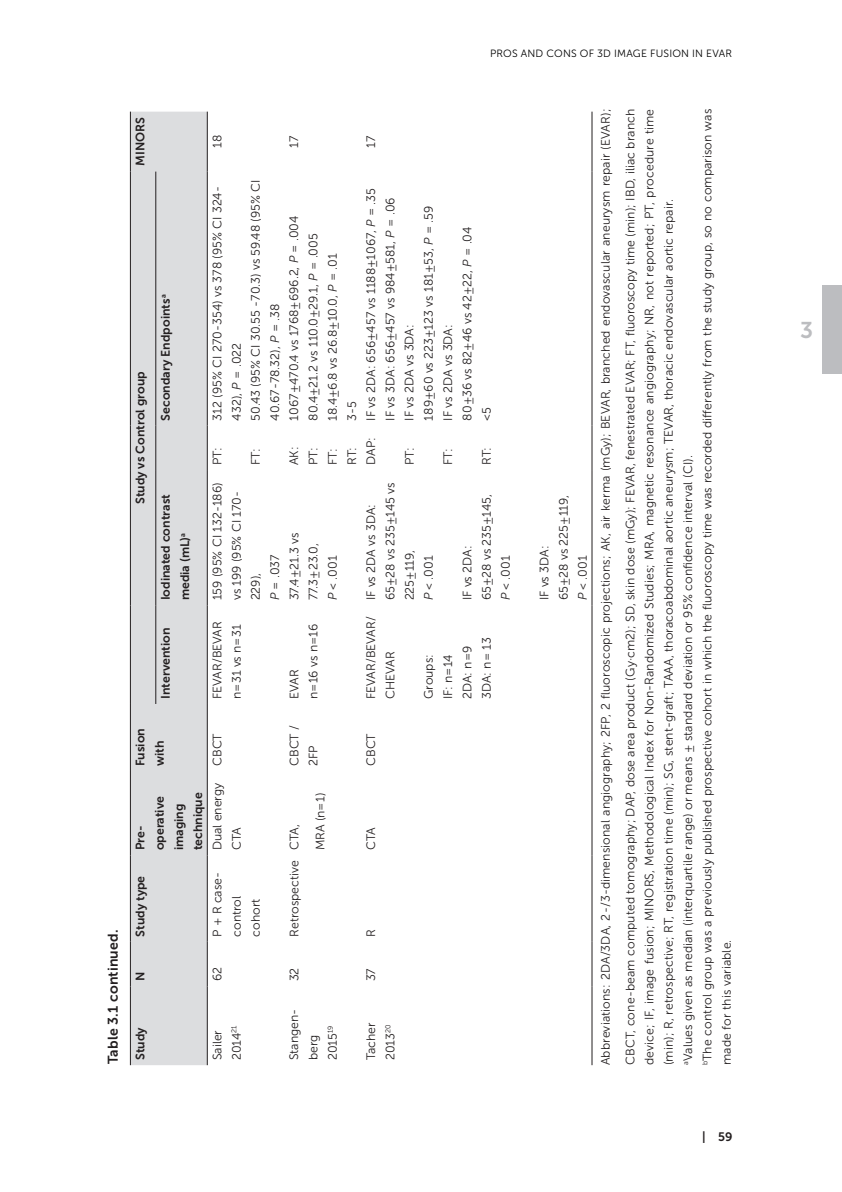
<style>
.page{position:relative;width:842px;height:1192px;background:#fff}
.page>*{position:absolute;margin:0;border:0;box-sizing:border-box;transform-origin:0 0}
.t1{font:22.75px "Museo Sans 700";color:#bcbdc0}
.t2{font:14px "Museo Sans 700";letter-spacing:.01em;color:#231f20}
.t3{font:12.25px/19.2px "Museo Sans 300";letter-spacing:.01em;color:#231f20}
.t4{font:12.25px/19.2px "Museo Sans 700";color:#231f20}
.t5{font:10.5px "Museo Sans 300";letter-spacing:.015em;color:#000}
.t6{font:7.17px "Museo Sans 300";color:#231f20}
.s1{font-style:italic}
</style>
<div class="page">
<div style="left:131px;top:112px;width:76px;height:952px;background:#dcdddf"></div>
<hr style="left:155px;top:605px;width:1px;height:98px;background:#231f20">
<hr style="left:155px;top:470px;width:1px;height:135px;background:#231f20">
<hr style="left:155px;top:425px;width:1px;height:45px;background:#231f20">
<hr style="left:155px;top:171px;width:1px;height:254px;background:#231f20">
<hr style="left:207px;top:986px;width:1px;height:78px;background:#231f20">
<hr style="left:207px;top:941px;width:1px;height:45px;background:#231f20">
<hr style="left:207px;top:855px;width:1px;height:86px;background:#231f20">
<hr style="left:207px;top:770px;width:1px;height:85px;background:#231f20">
<hr style="left:207px;top:703px;width:1px;height:67px;background:#231f20">
<hr style="left:207px;top:605px;width:1px;height:98px;background:#231f20">
<hr style="left:207px;top:470px;width:1px;height:135px;background:#231f20">
<hr style="left:207px;top:425px;width:1px;height:45px;background:#231f20">
<hr style="left:130px;top:986px;width:1px;height:78px;background:#231f20">
<hr style="left:130px;top:941px;width:1px;height:45px;background:#231f20">
<hr style="left:130px;top:855px;width:1px;height:86px;background:#231f20">
<hr style="left:130px;top:770px;width:1px;height:85px;background:#231f20">
<hr style="left:130px;top:703px;width:1px;height:67px;background:#231f20">
<hr style="left:130px;top:605px;width:1px;height:98px;background:#231f20">
<hr style="left:130px;top:470px;width:1px;height:135px;background:#231f20">
<hr style="left:130px;top:425px;width:1px;height:45px;background:#231f20">
<hr style="left:130px;top:171px;width:1px;height:254px;background:#231f20">
<hr style="left:130px;top:112px;width:1px;height:59px;background:#231f20">
<hr style="left:207px;top:112px;width:1px;height:59px;background:#231f20">
<hr style="left:207px;top:171px;width:1px;height:254px;background:#231f20">
<hr style="left:591px;top:986px;width:1px;height:78px;background:#231f20">
<hr style="left:591px;top:941px;width:1px;height:45px;background:#231f20">
<hr style="left:591px;top:855px;width:1px;height:86px;background:#231f20">
<hr style="left:591px;top:770px;width:1px;height:85px;background:#231f20">
<hr style="left:591px;top:703px;width:1px;height:67px;background:#231f20">
<hr style="left:591px;top:605px;width:1px;height:98px;background:#231f20">
<hr style="left:591px;top:470px;width:1px;height:135px;background:#231f20">
<hr style="left:591px;top:425px;width:1px;height:45px;background:#231f20">
<hr style="left:591px;top:171px;width:1px;height:254px;background:#231f20">
<hr style="left:591px;top:112px;width:1px;height:59px;background:#231f20">
<div style="left:822px;top:285px;width:20px;height:89px;background:#bcbdc0"></div>
<p class="t5" style="left:490px;top:48px;width:243px">PROS AND CONS OF 3D IMAGE FUSION IN EVAR</p>
<p class="t2" style="left:105px;top:1064px;width:136px;rotate:-90deg">Table 3.1 continued.</p>
<p class="t4" style="left:131px;top:166px;width:50px;rotate:-90deg">MINORS</p>
<p class="t4" style="left:131px;top:504px;width:134px;rotate:-90deg">Study vs Control group</p>
<p class="t4" style="left:156px;top:420px;width:127px;rotate:-90deg">Secondary Endpoints<sup>a</sup></p>
<p class="t4" style="left:156px;top:600px;width:108px;rotate:-90deg">Iodinated contrast media (mL)<sup>a</sup></p>
<p class="t4" style="left:156px;top:699px;width:73px;rotate:-90deg">Intervention</p>
<p class="t3" style="left:208px;top:148px;width:15px;rotate:-90deg">18</p>
<p class="t3" style="left:284px;top:148px;width:14px;rotate:-90deg">17</p>
<p class="t3" style="left:361px;top:148px;width:14px;rotate:-90deg">17</p>
<p class="t3" style="left:208px;top:420px;width:242px;rotate:-90deg">312 (95% CI 270-354) vs 378 (95% CI 324-<br>432), <span class="s1">P</span> = .022<br>50.43 (95% CI 30.55 -70.3) vs 59.48 (95% CI<br>40.67-78.32), <span class="s1">P</span> = .38</p>
<p class="t3" style="left:284px;top:420px;width:206px;rotate:-90deg">1067±470.4 vs 1768±696.2, <span class="s1">P</span> = .004<br>80.4±21.2 vs 110.0±29.1, <span class="s1">P</span> = .005<br>18.4±6.8 vs 26.8±10.0, <span class="s1">P</span> = .01<br>3-5</p>
<p class="t3" style="left:208px;top:465px;width:19px;rotate:-90deg">PT:</p>
<p class="t3" style="left:246px;top:465px;width:18px;rotate:-90deg">FT:</p>
<p class="t3" style="left:208px;top:600px;width:120px;rotate:-90deg">159 (95% CI 132-186) vs 199 (95% CI 170-<br>229),<br><span class="s1">P</span> = .037</p>
<p class="t3" style="left:208px;top:699px;width:79px;rotate:-90deg">FEVAR/BEVAR n=31 vs n=31</p>
<p class="t3" style="left:284px;top:465px;width:20px;rotate:-90deg">AK:<br>PT:<br>FT:<br>RT:</p>
<p class="t3" style="left:284px;top:600px;width:69px;rotate:-90deg">37.4±21.3 vs<br>77.3±23.0,<br><span class="s1">P</span> &lt; .001</p>
<p class="t3" style="left:284px;top:699px;width:77px;rotate:-90deg">EVAR<br>n=16 vs n=16</p>
<p class="t3" style="left:361px;top:420px;width:234px;rotate:-90deg">IF vs 2DA: 656±457 vs 1188±1067, <span class="s1">P</span> = .35<br>IF vs 3DA: 656±457 vs 984±581, <span class="s1">P</span> = .06<br>IF vs 2DA vs 3DA:<br>189±60 vs 223±123 vs 181±53, <span class="s1">P</span> = .59<br>IF vs 2DA vs 3DA:<br>80±36 vs 82±46 vs 42±22, <span class="s1">P</span> = .04<br>&lt;5</p>
<p class="t3" style="left:361px;top:465px;width:29px;rotate:-90deg">DAP:</p>
<p class="t3" style="left:400px;top:465px;width:19px;rotate:-90deg">PT:</p>
<p class="t3" style="left:438px;top:465px;width:18px;rotate:-90deg">FT:</p>
<p class="t3" style="left:477px;top:465px;width:19px;rotate:-90deg">RT:</p>
<p class="t3" style="left:361px;top:600px;width:120px;rotate:-90deg">IF vs 2DA vs 3DA:<br>65±28 vs 235±145 vs<br>225±119,<br><span class="s1">P</span> &lt; .001</p>
<p class="t3" style="left:458px;top:600px;width:108px;rotate:-90deg">IF vs 2DA:<br>65±28 vs 235±145,<br><span class="s1">P</span> &lt; .001</p>
<p class="t3" style="left:535px;top:600px;width:107px;rotate:-90deg">IF vs 3DA:<br>65±28 vs 225±119,<br><span class="s1">P</span> &lt; .001</p>
<p class="t3" style="left:361px;top:699px;width:84px;rotate:-90deg">FEVAR/BEVAR/<br>CHEVAR</p>
<p class="t3" style="left:419px;top:699px;width:63px;rotate:-90deg">Groups:<br>IF: n=14<br>2DA: n=9<br>3DA: n= 13</p>
<p class="t4" style="left:131px;top:765px;width:39px;rotate:-90deg">Fusion with</p>
<p class="t3" style="left:208px;top:765px;width:34px;rotate:-90deg">CBCT</p>
<p class="t4" style="left:131px;top:850px;width:60px;rotate:-90deg">Pre&shy;operative imaging technique</p>
<p class="t3" style="left:208px;top:850px;width:69px;rotate:-90deg">Dual energy<br>CTA</p>
<p class="t4" style="left:131px;top:936px;width:62px;rotate:-90deg">Study type</p>
<p class="t3" style="left:208px;top:936px;width:66px;rotate:-90deg">P + R case&shy;control cohort</p>
<p class="t3" style="left:284px;top:765px;width:42px;rotate:-90deg">CBCT /<br>2FP</p>
<p class="t3" style="left:284px;top:936px;width:114px;rotate:-90deg">Retrospective CTA,</p>
<p class="t3" style="left:311px;top:850px;width:59px;rotate:-90deg">MRA (n=1)</p>
<p class="t3" style="left:361px;top:765px;width:34px;rotate:-90deg">CBCT</p>
<p class="t3" style="left:361px;top:850px;width:25px;rotate:-90deg">CTA</p>
<p class="t3" style="left:361px;top:936px;width:9px;rotate:-90deg">R</p>
<p class="t4" style="left:131px;top:981px;width:11px;rotate:-90deg">N</p>
<p class="t4" style="left:131px;top:1059px;width:34px;rotate:-90deg">Study</p>
<p class="t3" style="left:208px;top:981px;width:16px;rotate:-90deg">62</p>
<p class="t3" style="left:208px;top:1059px;width:36px;rotate:-90deg">Sailer<br>2014<sup>21</sup></p>
<p class="t3" style="left:284px;top:981px;width:15px;rotate:-90deg">32</p>
<p class="t3" style="left:284px;top:1059px;width:53px;rotate:-90deg">Stangen&shy;berg<br>2015<sup>19</sup></p>
<p class="t3" style="left:361px;top:981px;width:15px;rotate:-90deg">37</p>
<p class="t3" style="left:361px;top:1059px;width:39px;rotate:-90deg">Tacher<br>2013<sup>20</sup></p>
<p class="t3" style="left:593px;top:1064px;width:957px;line-height:24.5px;rotate:-90deg">Abbreviations: 2DA/3DA, 2-/3-dimensional angiography; 2FP, 2 fluoroscopic projections; AK, air kerma (mGy); BEVAR, branched endovascular aneurysm repair (EVAR);<br>CBCT, cone-beam computed tomography; DAP, dose area product (Gy·cm2); SD, skin dose (mGy); FEVAR, fenestrated EVAR; FT, fluoroscopy time (min); IBD, iliac branch</p>
<p class="t3" style="left:640px;top:1064px;width:957px;rotate:-90deg">device; IF, image fusion; MINORS, Methodological Index for Non-Randomized Studies; MRA, magnetic resonance angiography; NR, not reported; PT, procedure time (min); R, retrospective; RT, registration time (min); SG, stent-graft; TAAA, thoracoabdominal aortic aneurysm; TEVAR, thoracic endovascular aortic repair.<br><sup>a</sup>Values given as median (interquartile range) or means ± standard deviation or 95% confidence interval (CI).</p>
<p class="t3" style="left:697px;top:1064px;width:957px;text-indent:4px;rotate:-90deg">The control group was a previously published prospective cohort in which the fluoroscopy time was recorded differently from the study group, so no comparison was made for this variable.</p>
<p class="t6" style="left:701px;top:1064px;width:6px;rotate:-90deg">b</p>
<p class="t4" style="left:702px;top:1127px;width:32px">| 59</p>
<h1 class="t1" style="left:800px;top:318px;width:15px">3</h1>
</div>
